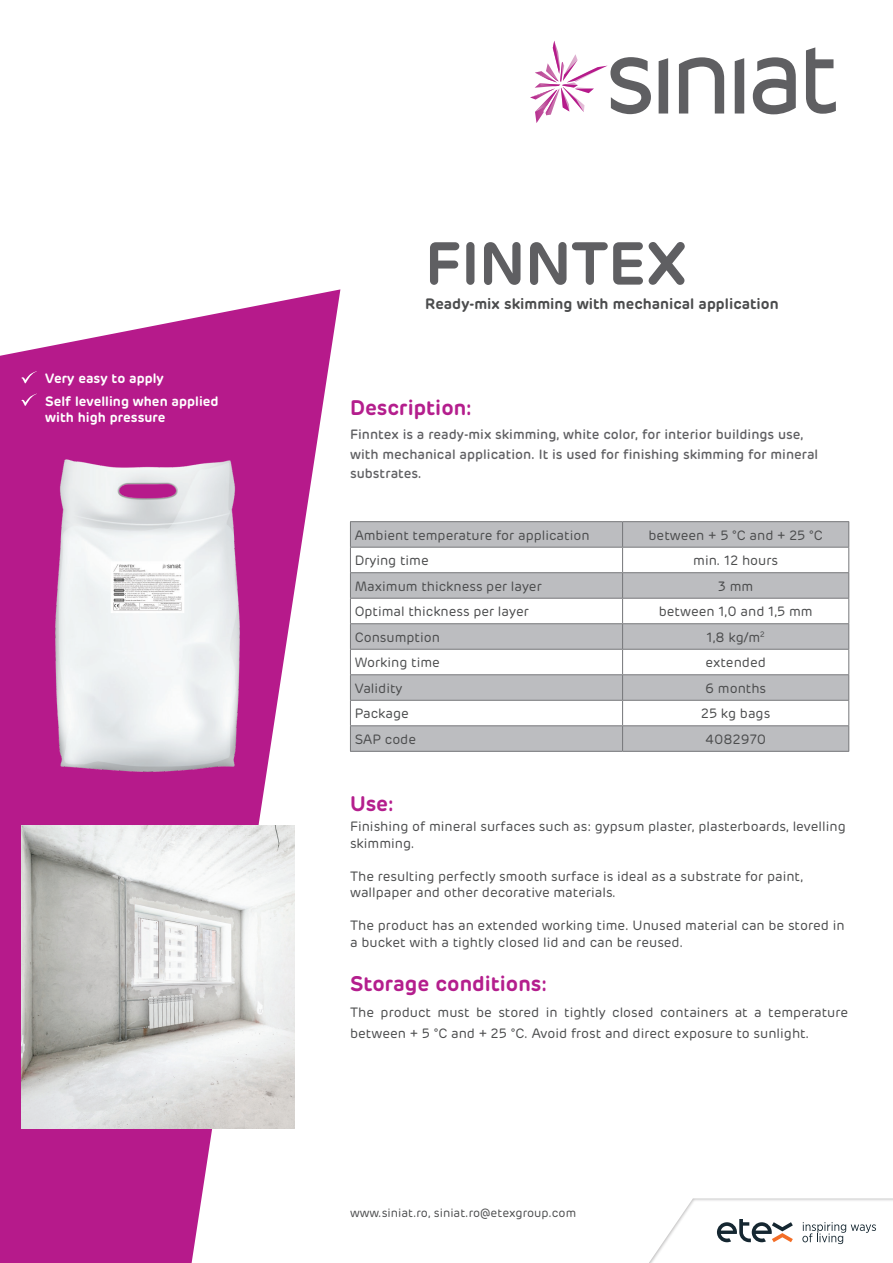
<style>
.page{position:relative;width:893px;height:1263px;background:#fff}
.page>*{position:absolute;margin:0;border:0;box-sizing:border-box;transform-origin:0 0}
.t1{font:600 60px "Rubrik";color:#5f5f62}
.t2{font:600 21px "Rubrik";color:#b41e8d}
.t3{font:600 15px "Rubrik";color:#4b4c4d}
.t4{font:13.5px/16.5px "Rubrik";color:#4b4c4d}
.t5{font:500 13.5px/19.5px "Rubrik";color:#5f5f62}
.t6{font:600 13.5px/22.5px "Rubrik";color:#fff}
.t7{font:12px "Rubrik";color:#4b4c4d}
</style>
<div class="page">
<svg style="left:0;top:289px;width:340px;height:974px;fill:#b61a8b"></svg>
<svg style="left:753px;top:57px;width:43px;height:57px"></svg>
<svg style="left:659px;top:58px;width:9px;height:56px"></svg>
<svg style="left:679px;top:57px;width:45px;height:57px"></svg>
<svg style="left:735px;top:58px;width:9px;height:56px"></svg>
<svg style="left:806px;top:47px;width:30px;height:67px"></svg>
<svg style="left:530px;top:41px;width:121px;height:82px"></svg>
<svg style="left:649px;top:1198px;width:244px;height:65px"></svg>
<svg style="left:351px;top:522px;width:497px;height:229px;background:#babbbe"></svg>
<svg style="left:351px;top:548px;width:497px;height:177px"></svg>
<hr style="left:350px;top:751px;width:273px;height:1px;background:#757679">
<hr style="left:623px;top:751px;width:226px;height:1px;background:#757679">
<hr style="left:350px;top:725px;width:273px;height:1px;background:#757679">
<hr style="left:623px;top:725px;width:226px;height:1px;background:#757679">
<hr style="left:350px;top:521px;width:273px;height:1px;background:#757679">
<hr style="left:623px;top:521px;width:226px;height:1px;background:#757679">
<hr style="left:350px;top:700px;width:273px;height:1px;background:#757679">
<hr style="left:623px;top:700px;width:226px;height:1px;background:#757679">
<hr style="left:350px;top:649px;width:273px;height:1px;background:#757679">
<hr style="left:350px;top:674px;width:273px;height:1px;background:#757679">
<hr style="left:623px;top:649px;width:226px;height:1px;background:#757679">
<hr style="left:623px;top:674px;width:226px;height:1px;background:#757679">
<hr style="left:350px;top:598px;width:273px;height:1px;background:#757679">
<hr style="left:350px;top:623px;width:273px;height:1px;background:#757679">
<hr style="left:623px;top:598px;width:226px;height:1px;background:#757679">
<hr style="left:623px;top:623px;width:226px;height:1px;background:#757679">
<hr style="left:350px;top:547px;width:273px;height:1px;background:#757679">
<svg style="left:350px;top:522px;width:1px;height:229px"></svg>
<hr style="left:350px;top:572px;width:273px;height:1px;background:#757679">
<hr style="left:623px;top:547px;width:226px;height:1px;background:#757679">
<svg style="left:622px;top:522px;width:1px;height:229px"></svg>
<svg style="left:848px;top:522px;width:1px;height:229px"></svg>
<hr style="left:623px;top:572px;width:226px;height:1px;background:#757679">
<img style="left:35px;top:434px;width:224px;height:357px">
<svg style="left:21px;top:369px;width:20px;height:15px"></svg>
<svg style="left:21px;top:392px;width:20px;height:14px"></svg>
<img style="left:21px;top:826px;width:274px;height:302px">
<p class="t6" style="left:45px;top:367px;width:175px">Very easy to apply<br>Self levelling when applied</p>
<p class="t6" style="left:45px;top:406px;width:122px">with high pressure</p>
<h1 class="t1" style="left:425px;top:225px;width:263px">FINNTEX</h1>
<p class="t3" style="left:425px;top:294px;width:355px">Ready-mix skimming with mechanical application</p>
<h2 class="t2" style="left:350px;top:395px;width:123px">Description:</h2>
<p class="t5" style="left:350px;top:425px;width:470px">Finntex is a ready-mix skimming, white color, for interior buildings use, with mechanical application. It is used for finishing skimming for mineral substrates.</p>
<p class="t4" style="left:355px;top:526px;width:236px">Ambient temperature for application</p>
<p class="t4" style="left:648px;top:526px;width:176px">between + 5 °C and + 25 °C</p>
<p class="t4" style="left:355px;top:552px;width:76px">Drying time</p>
<p class="t4" style="left:693px;top:552px;width:86px">min. 12 hours</p>
<p class="t4" style="left:355px;top:577px;width:189px">Maximum thickness per layer</p>
<p class="t4" style="left:718px;top:577px;width:37px">3 mm</p>
<p class="t4" style="left:355px;top:603px;width:176px">Optimal thickness per layer</p>
<p class="t4" style="left:659px;top:603px;width:156px">between 1,0 and 1,5 mm</p>
<p class="t4" style="left:355px;top:628px;width:87px">Consumption</p>
<p class="t4" style="left:706px;top:628px;width:60px">1,8 kg/m<sup>2</sup></p>
<p class="t4" style="left:355px;top:654px;width:87px">Working time</p>
<p class="t4" style="left:705px;top:654px;width:62px">extended</p>
<p class="t4" style="left:355px;top:680px;width:49px">Validity</p>
<p class="t4" style="left:705px;top:680px;width:63px">6 months</p>
<p class="t4" style="left:355px;top:705px;width:56px">Package</p>
<p class="t4" style="left:701px;top:705px;width:71px">25 kg bags</p>
<p class="t4" style="left:355px;top:731px;width:63px">SAP code</p>
<p class="t4" style="left:705px;top:731px;width:62px">4082970</p>
<h2 class="t2" style="left:350px;top:790px;width:45px">Use:</h2>
<p class="t4" style="left:350px;top:818px;width:497px">Finishing of mineral surfaces such as: gypsum plaster, plasterboards, levelling skimming.</p>
<p class="t4" style="left:350px;top:868px;width:455px">The resulting perfectly smooth surface is ideal as a substrate for paint, wallpaper and other decorative materials.</p>
<p class="t4" style="left:350px;top:917px;width:496px">The product has an extended working time. Unused material can be stored in a bucket with a tightly closed lid and can be reused.</p>
<h2 class="t2" style="left:350px;top:970px;width:198px">Storage conditions:</h2>
<p class="t4" style="left:350px;top:1001px;width:500px;line-height:21px">The product must be stored in tightly closed containers at a temperature between + 5 °C and + 25 °C. Avoid frost and direct exposure to sunlight.</p>
<p class="t7" style="left:350px;top:1205px;width:228px">www.siniat.ro, siniat.ro@etexgroup.com</p>
</div>
